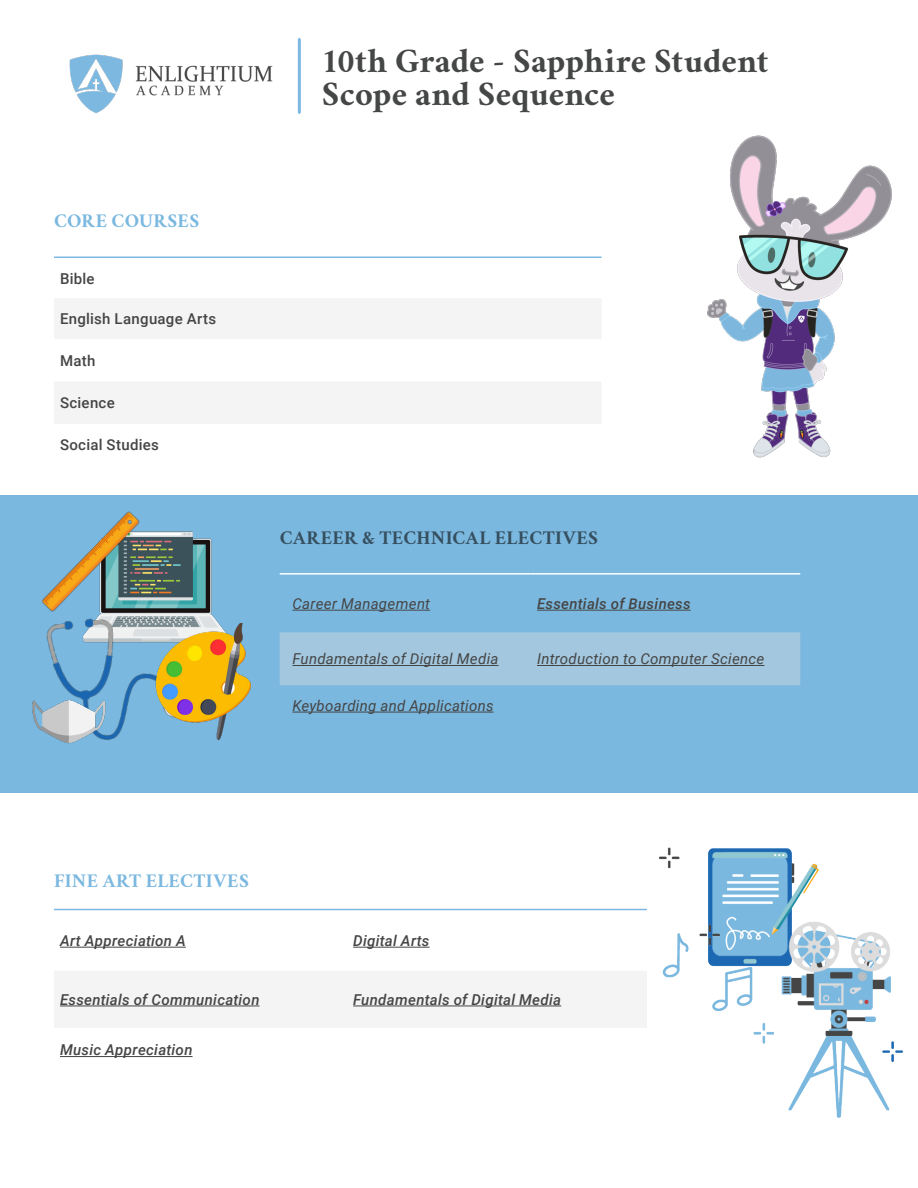
<style>
.page{position:relative;width:918px;height:1188px;background:#fff}
.page>*{position:absolute;margin:0;border:0;box-sizing:border-box;transform-origin:0 0}
.t1{font:700 34.5px "Crimson";letter-spacing:.005em;color:#454646}
.Subheader{font:700 19.5px "Crimson";letter-spacing:.02em;color:#7bb8df}
.Subheader-2{font:700 19.5px "Crimson";letter-spacing:.02em;color:#354f5f}
.Table_Copy{font:italic 15px "Roboto";letter-spacing:.02em;color:#454545}
.Table_First_Column{font:italic 500 15px "Roboto";letter-spacing:.02em;color:#454545}
.Table_First_Column-2{font:500 15px "Roboto";letter-spacing:.02em;color:#454545}
.Table_Copy-2{font:italic 500 15px "Roboto";letter-spacing:.02em;color:#454545}
</style>
<div class="page">
<img style="left:69px;top:54px;width:204px;height:59px">
<hr style="left:298px;top:39px;width:3px;height:73px;background:#7db8e0">
<svg style="left:54px;top:299px;width:547px;height:125px;fill:#f4f4f4"></svg>
<hr style="left:54px;top:257px;width:548px;height:1px;background:#7bb8df">
<div style="left:0;top:495px;width:918px;height:298px;background:#7bb8df"></div>
<div style="left:280px;top:632px;width:520px;height:53px;background:#a2c7de"></div>
<hr style="left:280px;top:573px;width:250px;height:2px;background:#fff">
<hr style="left:530px;top:573px;width:270px;height:2px;background:#fff">
<hr style="left:292px;top:610px;width:138px;height:1px;background:#454545">
<hr style="left:537px;top:610px;width:154px;height:1px;background:#454545">
<hr style="left:292px;top:665px;width:207px;height:1px;background:#454545">
<hr style="left:537px;top:665px;width:227px;height:1px;background:#454545">
<hr style="left:292px;top:712px;width:202px;height:1px;background:#454545">
<img style="left:168px;top:531px;width:51px;height:93px">
<img style="left:47px;top:585px;width:155px;height:152px">
<img style="left:32px;top:669px;width:84px;height:75px">
<img style="left:137px;top:624px;width:114px;height:117px">
<img style="left:42px;top:511px;width:126px;height:131px">
<img style="left:707px;top:135px;width:185px;height:323px">
<div style="left:54px;top:971px;width:593px;height:56px;background:#f4f4f4"></div>
<hr style="left:54px;top:909px;width:299px;height:1px;background:#7bb8df">
<hr style="left:353px;top:909px;width:294px;height:1px;background:#7bb8df">
<hr style="left:60px;top:947px;width:126px;height:1px;background:#454545">
<hr style="left:353px;top:947px;width:77px;height:1px;background:#454545">
<hr style="left:60px;top:1006px;width:199px;height:1px;background:#454545">
<hr style="left:353px;top:1006px;width:208px;height:1px;background:#454545">
<hr style="left:60px;top:1056px;width:133px;height:1px;background:#454545">
<img style="left:638px;top:847px;width:181px;height:136px">
<img style="left:694px;top:914px;width:209px;height:204px">
<p class="Subheader" style="left:54px;top:206px;width:147px">CORE COURSES</p>
<p class="Table_First_Column-2" style="left:60px;top:268px;width:36px">Bible</p>
<p class="Table_First_Column-2" style="left:60px;top:308px;width:158px">English Language Arts</p>
<p class="Table_First_Column-2" style="left:60px;top:350px;width:37px">Math</p>
<p class="Table_First_Column-2" style="left:60px;top:393px;width:56px">Science</p>
<p class="Table_First_Column-2" style="left:60px;top:434px;width:100px">Social Studies</p>
<p class="t1" style="left:322px;top:34px;width:448px">10th Grade - Sapphire Student</p>
<p class="t1" style="left:322px;top:68px;width:295px">Scope and Sequence</p>
<p class="Subheader-2" style="left:280px;top:523px;width:320px">CAREER &amp; TECHNICAL ELECTIVES</p>
<p class="Table_Copy" style="left:292px;top:593px;width:139px">Career Management</p>
<p class="Table_Copy-2" style="left:537px;top:593px;width:155px">Essentials of Business</p>
<p class="Table_Copy" style="left:292px;top:649px;width:208px">Fundamentals of Digital Media</p>
<p class="Table_Copy" style="left:537px;top:649px;width:229px">Introduction to Computer Science</p>
<p class="Table_Copy" style="left:292px;top:695px;width:203px">Keyboarding and Applications</p>
<p class="Subheader" style="left:54px;top:866px;width:196px">FINE ART ELECTIVES</p>
<p class="Table_First_Column" style="left:60px;top:930px;width:127px">Art Appreciation A</p>
<p class="Table_First_Column" style="left:353px;top:930px;width:78px">Digital Arts</p>
<p class="Table_First_Column" style="left:60px;top:989px;width:201px">Essentials of Communication</p>
<p class="Table_First_Column" style="left:353px;top:989px;width:210px">Fundamentals of Digital Media</p>
<p class="Table_First_Column" style="left:60px;top:1040px;width:134px">Music Appreciation</p>
</div>
